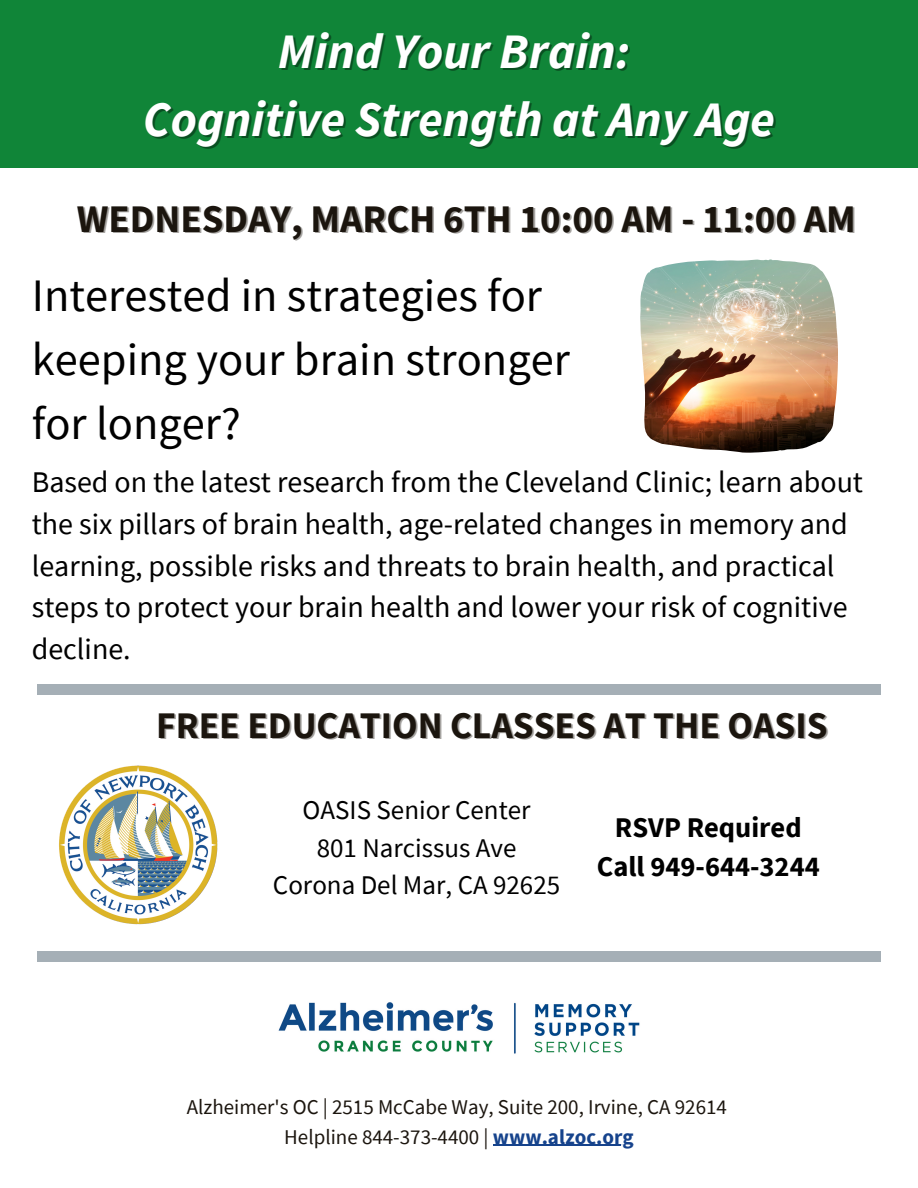
<style>
.page{position:relative;width:918px;height:1188px;background:#fff}
.page>*{position:absolute;margin:0;border:0;box-sizing:border-box;transform-origin:0 0}
.t1{font:italic 700 49.5px "Source Sans Pro";color:#fff}
.t2{font:46.5px/64.2px "Source Sans Pro";color:#000}
.t3{font:700 39px "Source Sans Pro";color:#1b150e}
.t4{font:700 37.5px "Source Sans Pro";color:#1b150e}
.t5{font:30px/41.7px "Source Sans Pro";color:#000}
.t6{font:700 28.5px "Source Sans Pro";color:#000}
.t7{font:27px "Source Sans Pro";color:#000}
.t8{font:21px "Source Sans Pro";color:#1b150e}
.s1{font-weight:700;color:#16438c}
</style>
<div class="page">
<div style="left:0;top:0;width:918px;height:167px;background:#108538"></div>
<div style="left:37px;top:952px;width:844px;height:9px;background:#a5afb6"></div>
<img style="left:278px;top:1002px;width:362px;height:52px">
<img style="left:59px;top:765px;width:159px;height:160px">
<div style="left:37px;top:684px;width:844px;height:10px;background:#a5afb6"></div>
<hr style="left:493px;top:1145px;width:141px;height:1px;background:#16438c">
<img style="left:640px;top:259px;width:198px;height:193px">
<p class="t1" style="left:278px;top:19px;width:354px">Mind Your Brain:</p>
<p class="t1" style="left:143px;top:88px;width:634px">Cognitive Strength at Any Age</p>
<p class="t3" style="left:77px;top:193px;width:781px">WEDNESDAY, MARCH 6TH 10:00 AM - 11:00 AM</p>
<p class="t2" style="left:32px;top:262px;width:540px">Interested in strategies for keeping your brain stronger for longer?</p>
<p class="t5" style="left:32px;top:461px;width:833px">Based on the latest research from the Cleveland Clinic; learn about the six pillars of brain health, age-related changes in memory and learning, possible risks and threats to brain health, and practical steps to protect your brain health and lower your risk of cognitive decline.</p>
<p class="t4" style="left:156px;top:701px;width:673px">FREE EDUCATION CLASSES AT THE OASIS</p>
<p class="t7" style="left:303px;top:793px;width:229px">OASIS Senior Center</p>
<p class="t7" style="left:317px;top:830px;width:201px">801 Narcissus Ave</p>
<p class="t7" style="left:273px;top:867px;width:289px">Corona Del Mar, CA 92625</p>
<p class="t6" style="left:615px;top:809px;width:188px">RSVP Required</p>
<p class="t6" style="left:597px;top:848px;width:224px">Call 949-644-3244</p>
<p class="t8" style="left:187px;top:1094px;width:542px">Alzheimer's OC | 2515 McCabe Way, Suite 200, Irvine, CA 92614</p>
<p class="t8" style="left:284px;top:1123px;width:351px">Helpline 844-373-4400 | <span class="s1">www.alzoc.org</span></p>
</div>
